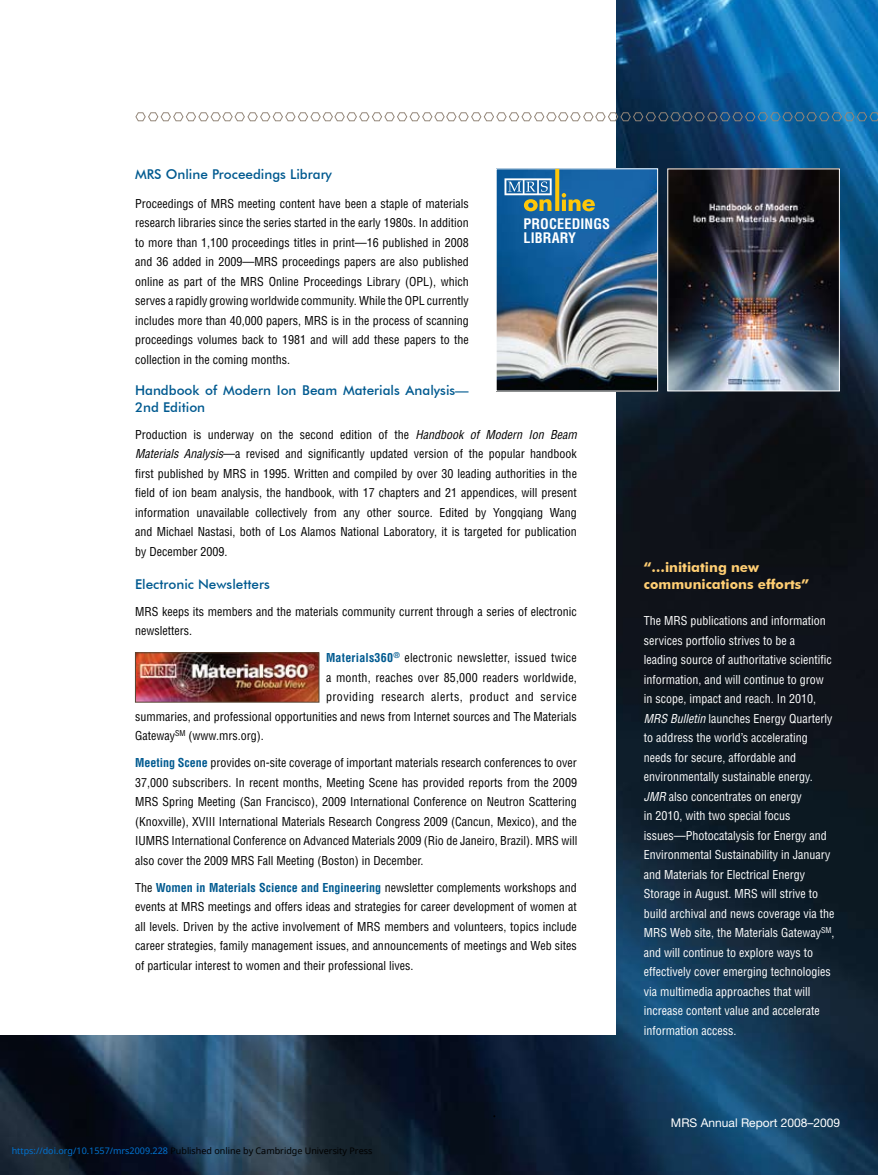
<style>
.page{position:relative;width:878px;height:1175px;background:#fff}
.page>*{position:absolute;margin:0;border:0;box-sizing:border-box;transform-origin:0 0}
.t1{font:700 condensed 14.25px/14.9px "Helvetica LT Std";letter-spacing:.01em;color:#fff}
.t2{font:500 13.5px/16.5px "Futura BT";color:#005a90}
.t3{font:700 13.5px/16.5px "Futura BT";color:#ffce73}
.t4{font:condensed 12px/19.5px "Helvetica LT Std";color:#000;text-align:justify}
.t5{font:condensed 12px/19.5px "Helvetica LT Std";color:#fff}
.t6{font:condensed 12px "Helvetica LT Std";letter-spacing:.035em;color:#000}
.t7{font:12px "Helvetica Neue LT Std";color:#fff}
.t8{font:9px "Noto Sans";color:#000}
.s1{font-style:italic}
.s2{font-weight:700;color:#005a90}
.s3{color:#0172cf}
</style>
<div class="page">
<img style="left:0;top:0;width:878px;height:1174px">
<div style="left:0;top:0;width:615px;height:1034px;background:#fff"></div>
<img style="left:498px;top:170px;width:158px;height:219px">
<div style="left:496px;top:168px;width:162px;height:223px;border:1px solid #fff"></div>
<svg style="left:504px;top:169px;width:91px;height:42px;background:#538292"></svg>
<img style="left:669px;top:170px;width:168px;height:219px">
<div style="left:667px;top:168px;width:172px;height:223px;border:1px solid #fff"></div>
<svg style="left:135px;top:112px;width:743px;height:9px"></svg>
<img style="left:137px;top:654px;width:180px;height:46px">
<div style="left:135px;top:652px;width:184px;height:50px;border:1px solid #584634"></div>
<p class="t2" style="left:135px;top:166px;width:198px">MRS Online Proceedings Library</p>
<p class="t4" style="left:135px;top:193px;width:335px">Proceedings of MRS meeting content have been a staple of materials research libraries since the series started in the early 1980s. In addition to more than 1,100 proceedings titles in print—16 published in 2008 and 36 added in 2009—MRS proceedings papers are also published online as part of the MRS Online Proceedings Library (OPL), which serves a rapidly growing worldwide community. While the OPL currently includes more than 40,000 papers, MRS is in the process of scanning proceedings volumes back to 1981 and will add these papers to the collection in the coming months.</p>
<p class="t2" style="left:135px;top:382px;width:335px">Handbook of Modern Ion Beam Materials Analysis—<br>2nd Edition</p>
<p class="t4" style="left:135px;top:424px;width:443px">Production is underway on the second edition of the <span class="s1">Handbook of Modern Ion Beam Materials Analysis</span>—a revised and significantly updated version of the popular handbook first published by MRS in 1995. Written and compiled by over 30 leading authorities in the field of ion beam analysis, the handbook, with 17 chapters and 21 appendices, will present information unavailable collectively from any other source. Edited by Yongqiang Wang and Michael Nastasi, both of Los Alamos National Laboratory, it is targeted for publication by December 2009.</p>
<p class="t2" style="left:135px;top:575px;width:136px">Electronic Newsletters</p>
<p class="t4" style="left:135px;top:601px;width:443px">MRS keeps its members and the materials community current through a series of electronic newsletters.</p>
<p class="t4" style="left:326px;top:648px;width:252px"><span class="s2">Materials360</span><sup>®</sup> electronic newsletter, issued twice</p>
<p class="t4" style="left:326px;top:667px;width:252px">a month, reaches over 85,000 readers worldwide,</p>
<p class="t6" style="left:326px;top:689px;width:252px">providing research alerts, product and service</p>
<p class="t4" style="left:135px;top:706px;width:443px">summaries, and professional opportunities and news from Internet sources and The Materials</p>
<p class="t4" style="left:135px;top:726px;width:130px">Gateway<sup>SM</sup> (www.mrs.org).</p>
<p class="t4" style="left:135px;top:753px;width:444px"><span class="s2">Meeting Scene</span> provides on-site coverage of important materials research conferences to over 37,000 subscribers. In recent months, Meeting Scene has provided reports from the 2009<br>MRS Spring Meeting (San Francisco), 2009 International Conference on Neutron Scattering (Knoxville), XVIII International Materials Research Congress 2009 (Cancun, Mexico), and the IUMRS International Conference on Advanced Materials 2009 (Rio de Janeiro, Brazil). MRS will also cover the 2009 MRS Fall Meeting (Boston) in December.</p>
<p class="t4" style="left:135px;top:877px;width:443px">The <span class="s2">Women in Materials Science and Engineering</span> newsletter complements workshops and events at MRS meetings and offers ideas and strategies for career development of women at all levels. Driven by the active involvement of MRS members and volunteers, topics include career strategies, family management issues, and announcements of meetings and Web sites of particular interest to women and their professional lives.</p>
<p class="t1" style="left:523px;top:216px;width:88px">PROCEEDINGS<br>LIBRARY</p>
<p class="t8" style="left:12px;top:1143px;width:362px"><span class="s3">https://doi.org/10.1557/mrs2009.228</span> Published online by Cambridge University Press</p>
<p class="t3" style="left:644px;top:559px;width:166px">“…initiating new communications efforts”</p>
<p class="t5" style="left:644px;top:611px;width:192px">The MRS publications and information services portfolio strives to be a<br>leading source of authoritative scientific information, and will continue to grow in scope, impact and reach. In 2010, <span class="s1">MRS Bulletin</span> launches Energy Quarterly to address the world’s accelerating needs for secure, affordable and environmentally sustainable energy.<br><span class="s1">JMR</span> also concentrates on energy<br>in 2010, with two special focus issues—Photocatalysis for Energy and Environmental Sustainability in January and Materials for Electrical Energy Storage in August. MRS will strive to build archival and news coverage via the MRS Web site, the Materials Gateway<sup>SM</sup>, and will continue to explore ways to effectively cover emerging technologies via multimedia approaches that will increase content value and accelerate information access.</p>
<p class="t7" style="left:671px;top:1115px;width:171px">MRS Annual Report 2008–2009</p>
</div>
